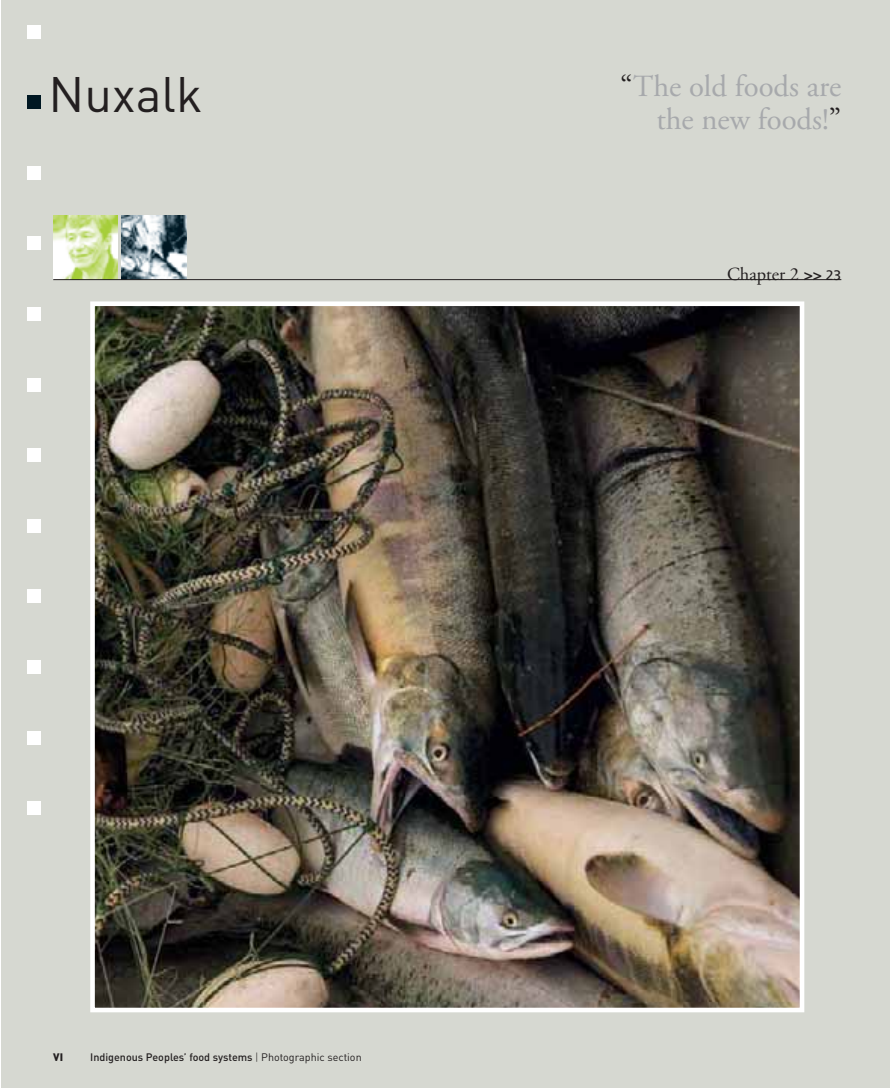
<style>
.page{position:relative;width:890px;height:1089px;background:#fff}
.page>*{position:absolute;margin:0;border:0;box-sizing:border-box;transform-origin:0 0}
.t1{font:49.2px "DIN";color:#231f20}
.t2{font:30.75px/32.2px "Adobe Garamond";color:#a7a9ac;text-align:right}
.t3{font:18.45px "Adobe Garamond";color:#231f20}
.t4{font:500 10.8px "DIN";color:#231f20}
.t5{font:900 10.8px "DIN";color:#231f20}
.s1{color:#231f20}
.s2{font-family:"Frutiger";font-weight:700;font-size:15.3px}
.s3{font-family:"Frutiger";font-size:13.8px}
.s4{font-weight:300}
.s5{font-weight:400}
</style>
<div class="page">
<div style="left:1px;top:1px;width:889px;height:1086px;background:#d6d8d1"></div>
<div style="left:27px;top:801px;width:13px;height:13px;background:#fff"></div>
<div style="left:27px;top:730px;width:13px;height:13px;background:#fff"></div>
<div style="left:27px;top:660px;width:13px;height:13px;background:#fff"></div>
<div style="left:27px;top:589px;width:13px;height:13px;background:#fff"></div>
<div style="left:27px;top:519px;width:13px;height:13px;background:#fff"></div>
<div style="left:27px;top:448px;width:13px;height:13px;background:#fff"></div>
<div style="left:27px;top:378px;width:13px;height:13px;background:#fff"></div>
<div style="left:27px;top:307px;width:13px;height:13px;background:#fff"></div>
<div style="left:27px;top:237px;width:13px;height:13px;background:#fff"></div>
<div style="left:27px;top:166px;width:13px;height:13px;background:#fff"></div>
<div style="left:27px;top:96px;width:13px;height:13px;background:#001722"></div>
<div style="left:27px;top:25px;width:13px;height:13px;background:#fff"></div>
<img style="left:96px;top:307px;width:702px;height:698px">
<div style="left:90px;top:301px;width:714px;height:710px;border:5px solid #fff"></div>
<img style="left:122px;top:215px;width:64px;height:64px">
<img style="left:53px;top:215px;width:64px;height:64px">
<hr style="left:53px;top:279px;width:788px;height:1px;background:#231f20">
<h1 class="t1" style="left:49px;top:66px;width:155px">Nuxalk</h1>
<h2 class="t2" style="left:620px;top:73px;width:223px"><span class="s1">“</span>The old foods are the new foods!<span class="s1">”</span></h2>
<h3 class="t3" style="left:727px;top:266px;width:116px">Chapter 2 <span class="s2">&gt;&gt;</span> <span class="s3">23</span></h3>
<p class="t5" style="left:53px;top:1049px;width:11px">VI</p>
<p class="t4" style="left:90px;top:1053px;width:273px">Indigenous Peoples’ food systems <span class="s4">|</span> <span class="s5">Photographic section</span></p>
</div>
